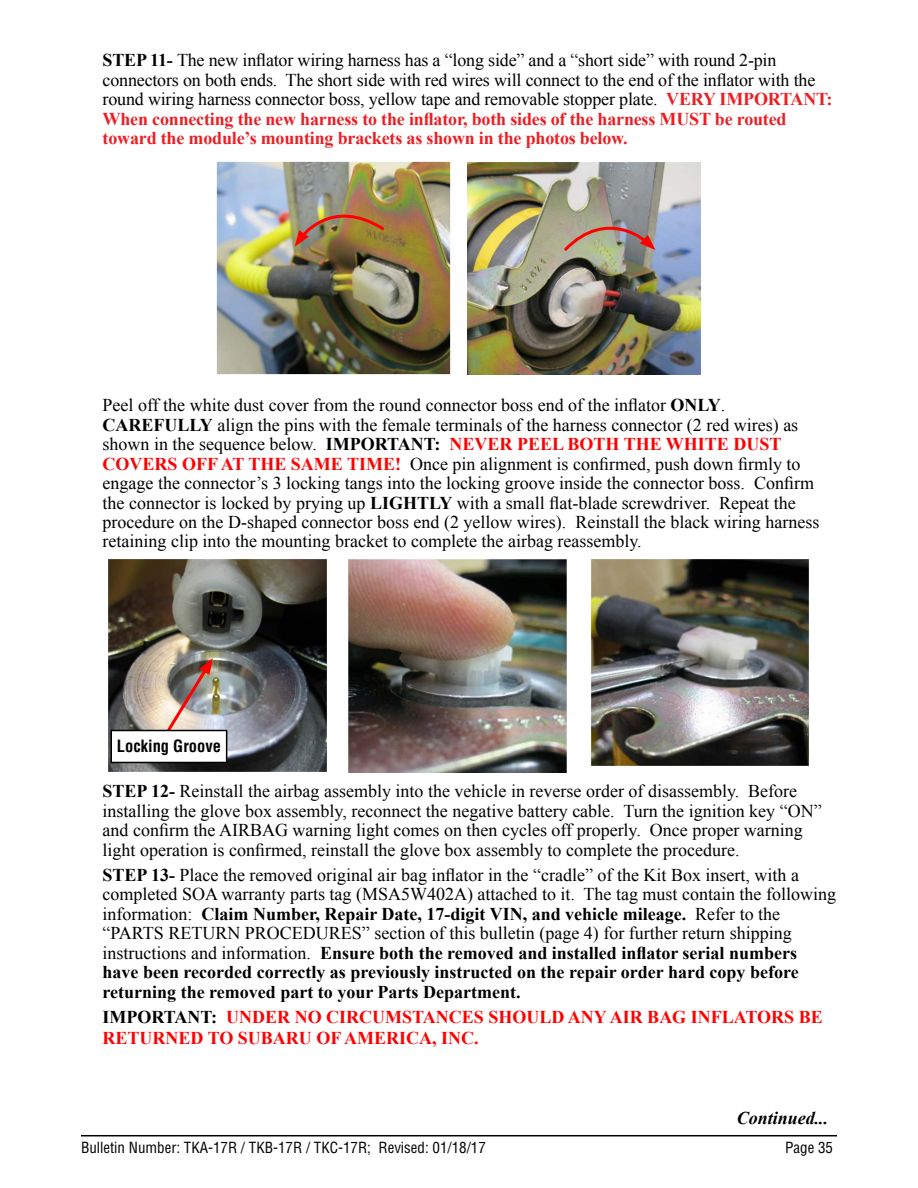
<style>
.page{position:relative;width:918px;height:1188px;background:#fff}
.page>*{position:absolute;margin:0;border:0;box-sizing:border-box;transform-origin:0 0}
.t1{font:18px/19.5px "Times New Roman";color:#000}
.t2{font:700 18px/21px "Times New Roman";color:#f00}
.t3{font:italic 700 18px "Times New Roman";color:#000}
.t4{font:700 condensed 16.5px "Helvetica LT Std";color:#000}
.t5{font:condensed 15px "Helvetica LT Std";color:#000}
.s1{font-weight:700}
.s2{font-weight:700;color:#ed1d24}
.s3{font-weight:700;color:#f00}
.s4{color:#000}
</style>
<div class="page">
<hr style="left:81px;top:1135px;width:756px;height:1px;background:#000">
<img style="left:216px;top:162px;width:235px;height:212px">
<img style="left:467px;top:162px;width:235px;height:212px">
<img style="left:295px;top:195px;width:93px;height:52px">
<svg style="left:561px;top:205px;width:95px;height:49px;background:#a59486"></svg>
<img style="left:108px;top:559px;width:219px;height:213px">
<img style="left:348px;top:559px;width:219px;height:214px">
<img style="left:591px;top:559px;width:219px;height:207px">
<img style="left:159px;top:658px;width:54px;height:72px">
<div style="left:111px;top:731px;width:116px;height:31px;background:#fff"></div>
<div style="left:110px;top:730px;width:117px;height:33px;border:2px solid #000"></div>
<p class="t1" style="left:103px;top:50px;width:732px"><span class="s1">STEP 11-</span> The new inflator wiring harness has a “long side” and a “short side” with round 2-pin connectors on both ends. The short side with red wires will connect to the end of the inflator with the round wiring harness connector boss, yellow tape and removable stopper plate. <span class="s2">VERY IMPORTANT:<br>When connecting the new harness to the inflator, both sides of the harness MUST be routed toward the module’s mounting brackets as shown in the photos below.</span></p>
<p class="t1" style="left:103px;top:395px;width:718px">Peel off the white dust cover from the round connector boss end of the inflator <span class="s1">ONLY</span>.<br><span class="s1">CAREFULLY</span> align the pins with the female terminals of the harness connector (2 red wires) as shown in the sequence below. <span class="s1">IMPORTANT:</span> <span class="s3">NEVER PEEL BOTH THE WHITE DUST COVERS OFF AT THE SAME TIME!</span> Once pin alignment is confirmed, push down firmly to engage the connector’s 3 locking tangs into the locking groove inside the connector boss. Confirm the connector is locked by prying up <span class="s1">LIGHTLY</span> with a small flat-blade screwdriver. Repeat the procedure on the D-shaped connector boss end (2 yellow wires). Reinstall the black wiring harness retaining clip into the mounting bracket to complete the airbag reassembly.</p>
<p class="t4" style="left:117px;top:736px;width:106px">Locking Groove</p>
<p class="t1" style="left:103px;top:781px;width:721px"><span class="s1">STEP 12-</span> Reinstall the airbag assembly into the vehicle in reverse order of disassembly. Before installing the glove box assembly, reconnect the negative battery cable. Turn the ignition key “ON” and confirm the AIRBAG warning light comes on then cycles off properly. Once proper warning light operation is confirmed, reinstall the glove box assembly to complete the procedure.</p>
<p class="t1" style="left:103px;top:865px;width:735px"><span class="s1">STEP 13-</span> Place the removed original air bag inflator in the “cradle” of the Kit Box insert, with a completed SOA warranty parts tag (MSA5W402A) attached to it. The tag must contain the following information: <span class="s1">Claim Number, Repair Date, 17-digit VIN, and vehicle mileage.</span> Refer to the “PARTS RETURN PROCEDURES” section of this bulletin (page 4) for further return shipping instructions and information. <span class="s1">Ensure both the removed and installed inflator serial numbers have been recorded correctly as previously instructed on the repair order hard copy before returning the removed part to your Parts Department.</span></p>
<p class="t2" style="left:103px;top:1006px;width:722px"><span class="s4">IMPORTANT:</span> UNDER NO CIRCUMSTANCES SHOULD ANY AIR BAG INFLATORS BE<br>RETURNED TO SUBARU OF AMERICA, INC.</p>
<p class="t3" style="left:737px;top:1105px;width:93px">Continued...</p>
<p class="t5" style="left:81px;top:1138px;width:406px">Bulletin Number: TKA-17R / TKB-17R / TKC-17R; Revised: 01/18/17</p>
<p class="t5" style="left:785px;top:1138px;width:49px">Page 35</p>
</div>
